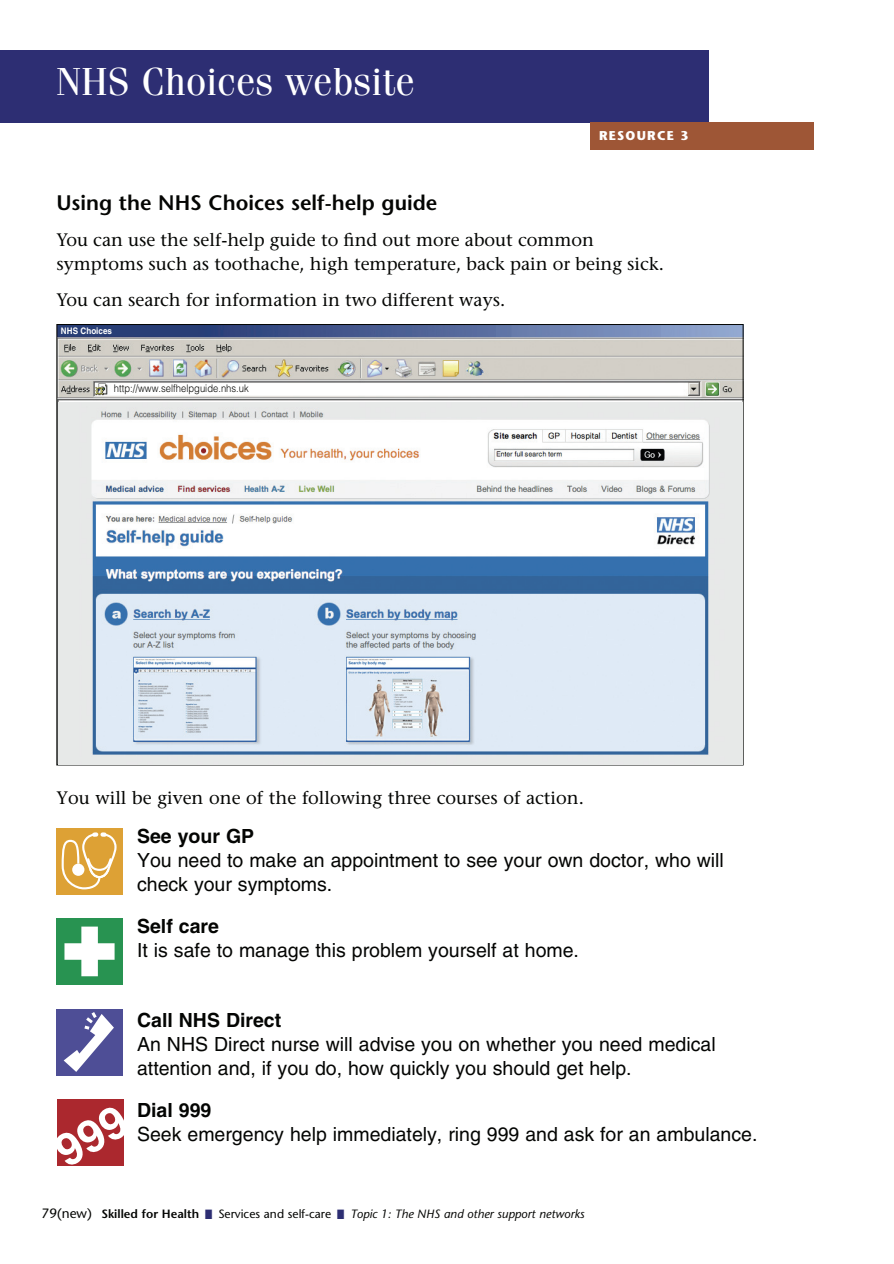
<style>
.page{position:relative;width:894px;height:1264px;background:#fff}
.page>*{position:absolute;margin:0;border:0;box-sizing:border-box;transform-origin:0 0}
.t1{font:39px "Fenice";color:#fff}
.t2{font:600 21px "Stone Sans";color:#040503}
.t3{font:19.5px/24px "Helvetica";color:#040503}
.t4{font:700 19.5px "Helvetica";color:#040503}
.t5{font:18px/24px "Stone Serif";color:#040503}
.t6{font:700 12.75px "Stone Sans";letter-spacing:.1em;color:#fff}
.t7{font:italic 12px "Stone Sans";color:#040503}
.t8{font:300 10.5px "Helvetica";color:#040503;scale:.9 1}
.t9{font:700 9px "Helvetica";color:#fff;scale:.9 1}
.s1{font-style:normal;font-size:13.5px}
.s2{font-weight:600;font-style:normal}
.s3{color:#2d2e73}
.s4{font-style:normal}
</style>
<div class="page">
<div style="left:56px;top:919px;width:66px;height:66px;background:#289351"></div>
<div style="left:56px;top:828px;width:66px;height:66px;background:#dda135"></div>
<svg style="left:61px;top:832px;width:56px;height:58px"></svg>
<div style="left:57px;top:1099px;width:66px;height:66px;background:#ab282e"></div>
<svg style="left:64px;top:926px;width:51px;height:50px"></svg>
<div style="left:56px;top:1009px;width:66px;height:66px;background:#4e4e96"></div>
<svg style="left:64px;top:1012px;width:50px;height:59px"></svg>
<div style="left:0;top:50px;width:708px;height:72px;background:#2d2e73"></div>
<div style="left:590px;top:122px;width:223px;height:27px;background:#9e5636"></div>
<img style="left:58px;top:326px;width:683px;height:437px">
<img style="left:59px;top:402px;width:683px;height:362px">
<svg style="left:57px;top:1103px;width:67px;height:63px"></svg>
<h1 class="t1" style="left:56px;top:68px;width:360px">NHS Choices website</h1>
<p class="t6" style="left:599px;top:131px;width:91px">RESOURCE 3</p>
<p class="t2" style="left:56px;top:195px;width:382px">Using the NHS Choices self-help guide</p>
<p class="t5" style="left:56px;top:230px;width:609px">You can use the self-help guide to find out more about common symptoms such as toothache, high temperature, back pain or being sick.</p>
<p class="t5" style="left:56px;top:290px;width:450px">You can search for information in two different ways.</p>
<p class="t9" style="left:61px;top:327px;width:58px">NHS Choices</p>
<p class="t8" style="left:114px;top:384px;width:151px">http://www.selfhelpguide.nhs.uk</p>
<p class="t5" style="left:56px;top:787px;width:529px">You will be given one of the following three courses of action.</p>
<p class="t4" style="left:137px;top:829px;width:119px">See your GP</p>
<p class="t3" style="left:137px;top:850px;width:588px">You need to make an appointment to see your own doctor, who will check your symptoms.</p>
<p class="t4" style="left:137px;top:919px;width:83px">Self care</p>
<p class="t3" style="left:137px;top:940px;width:443px">It is safe to manage this problem yourself at home.</p>
<p class="t4" style="left:137px;top:1012px;width:146px">Call NHS Direct</p>
<p class="t3" style="left:137px;top:1033px;width:580px">An NHS Direct nurse will advise you on whether you need medical attention and, if you do, how quickly you should get help.</p>
<p class="t4" style="left:137px;top:1102px;width:76px">Dial 999</p>
<p class="t3" style="left:137px;top:1123px;width:621px">Seek emergency help immediately, ring 999 and ask for an ambulance.</p>
<p class="t7" style="left:42px;top:1209px;width:544px"><span class="s1">79(new)</span> <span class="s2">Skilled for Health</span> <span class="s3">■</span> <span class="s4">Services and self-care</span> <span class="s3">■</span> Topic 1: The NHS and other support networks</p>
</div>
